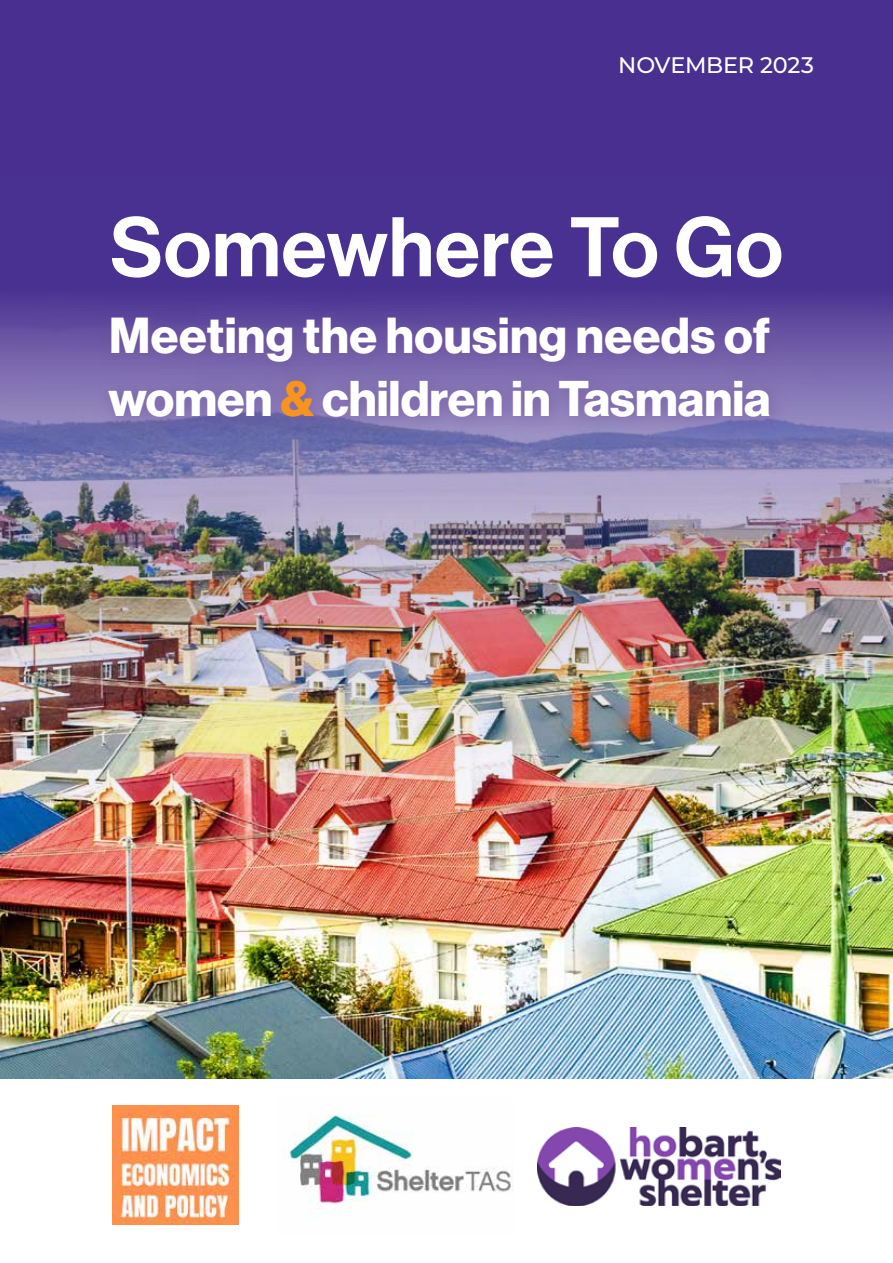
<style>
.page{position:relative;width:893px;height:1263px;background:#fff}
.page>*{position:absolute;margin:0;border:0;box-sizing:border-box;transform-origin:0 0}
.t1{font:82.5px "N Haas Grotesk DS Pro 65 Md";letter-spacing:.01em;color:#fff}
.t2{font:49.5px "N Haas Grotesk DS Pro 75 Bd";letter-spacing:.01em;color:#fff}
.t3{font:49.2px "N Haas Grotesk DS Pro 75 Bd";color:#fff}
.t4{font:500 22.5px "Montserrat";letter-spacing:-.01em;color:#fff}
.s1{color:#f7941e}
</style>
<div class="page">
<div style="left:0;top:0;width:893px;height:1078px;background:#482f90"></div>
<img style="left:0;top:299px;width:893px;height:779px">
<img style="left:113px;top:1106px;width:125px;height:118px">
<div style="left:96px;top:304px;width:691px;height:130px;background:#7353a0;opacity:.68"></div>
<img style="left:289px;top:1114px;width:225px;height:99px">
<img style="left:537px;top:1127px;width:244px;height:78px">
<p class="t4" style="left:618px;top:49px;width:197px">NOVEMBER 2023</p>
<h1 class="t1" style="left:110px;top:199px;width:674px">Somewhere To Go</h1>
<p class="t2" style="left:109px;top:306px;width:662px">Meeting the housing needs of</p>
<p class="t3" style="left:108px;top:370px;width:664px">women <span class="s1">&amp;</span> children in Tasmania</p>
</div>
